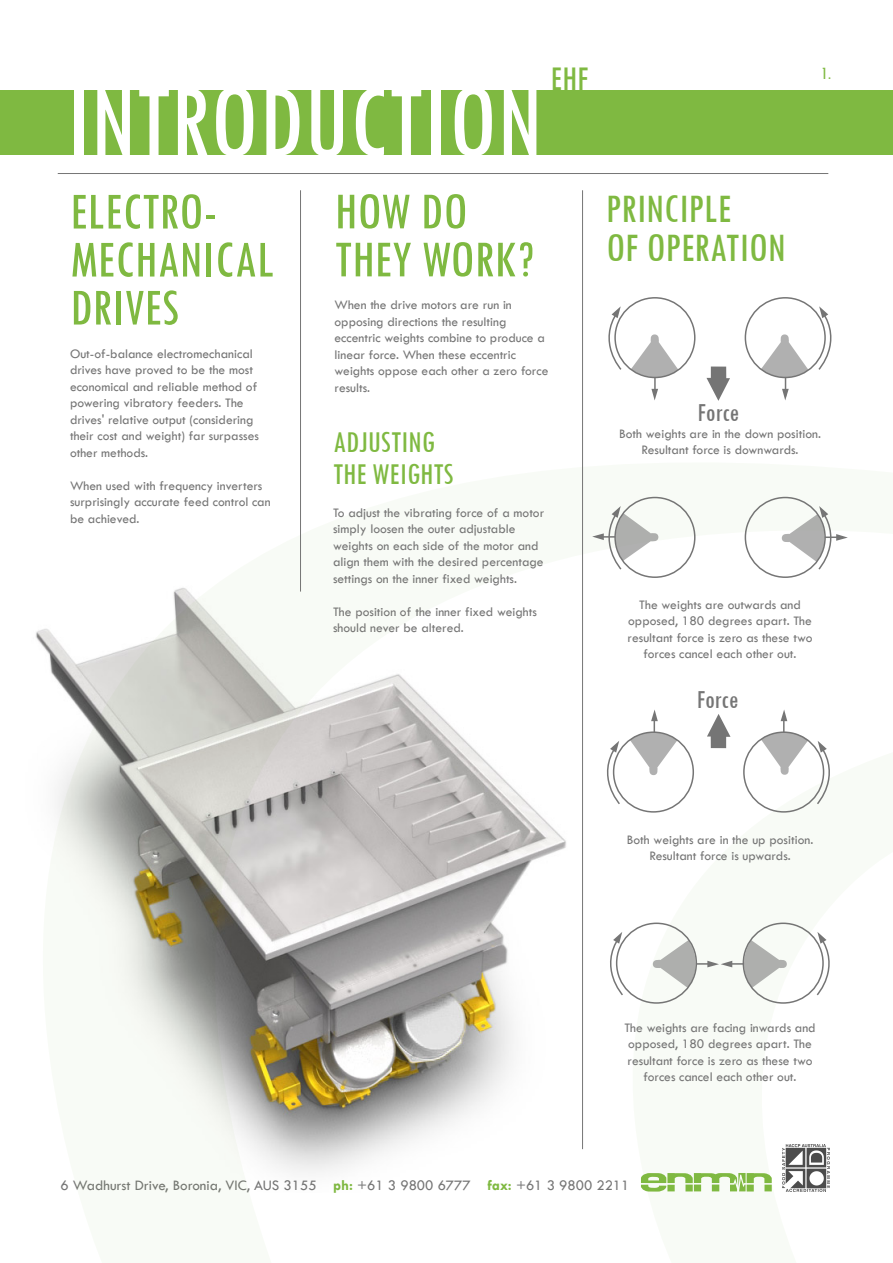
<style>
.page{position:relative;width:893px;height:1263px;background:#fff}
.page>*{position:absolute;margin:0;border:0;box-sizing:border-box;transform-origin:0 0}
.t1{font:condensed 108px "Tw Cen";color:#fff}
.t2{font:condensed 54px/48px "Tw Cen";color:#7fb941}
.t3{font:condensed 42px/39px "Tw Cen";color:#7fb941}
.t4{font:condensed 36px "Tw Cen";color:#7fb941}
.t5{font:condensed 31.5px/31.5px "Tw Cen";color:#7fb941}
.t6{font:condensed 27px "Tw Cen";letter-spacing:-.01em;color:#757575}
.t7{font:condensed 18px "Tw Cen";color:#7fb941}
.t8{font:15px "Tw Cen";color:#757575}
.t9{font:13.5px/16.5px "Tw Cen";color:#757575}
.s1{font-weight:700;color:#7fb941}
</style>
<div class="page">
<div style="left:0;top:90px;width:893px;height:64px;background:#7fb941"></div>
<svg style="left:621px;top:752px;width:209px;height:440px;fill:#f8fbf6"></svg>
<svg style="left:608px;top:306px;width:14px;height:64px"></svg>
<svg style="left:631px;top:334px;width:47px;height:66px"></svg>
<svg style="left:817px;top:306px;width:15px;height:64px"></svg>
<div style="left:745px;top:297px;width:81px;height:81px;border:2px solid #757575;border-radius:50%"></div>
<svg style="left:761px;top:334px;width:47px;height:66px"></svg>
<svg style="left:706px;top:366px;width:24px;height:35px"></svg>
<div style="left:614px;top:497px;width:81px;height:81px;border:2px solid #757575;border-radius:50%"></div>
<svg style="left:592px;top:506px;width:66px;height:64px"></svg>
<div style="left:745px;top:497px;width:81px;height:81px;border:2px solid #757575;border-radius:50%"></div>
<svg style="left:782px;top:506px;width:66px;height:64px"></svg>
<svg style="left:606px;top:741px;width:15px;height:63px"></svg>
<svg style="left:630px;top:710px;width:47px;height:65px"></svg>
<svg style="left:816px;top:741px;width:14px;height:64px"></svg>
<div style="left:743px;top:731px;width:81px;height:82px;border:2px solid #757575;border-radius:50%"></div>
<svg style="left:761px;top:710px;width:47px;height:65px"></svg>
<svg style="left:707px;top:714px;width:23px;height:34px"></svg>
<svg style="left:610px;top:932px;width:14px;height:64px"></svg>
<svg style="left:816px;top:932px;width:14px;height:64px"></svg>
<svg style="left:653px;top:940px;width:134px;height:48px"></svg>
<img style="left:783px;top:1144px;width:46px;height:47px">
<img style="left:36px;top:580px;width:547px;height:594px">
<h1 class="t1" style="left:66px;top:57px;width:478px">INTRODUCTION</h1>
<h3 class="t4" style="left:550px;top:57px;width:40px">EHF</h3>
<h2 class="t2" style="left:70px;top:186px;width:206px">ELECTRO-<br>MECHANICAL<br>DRIVES</h2>
<p class="t9" style="left:70px;top:345px;width:190px">Out-of-balance electromechanical drives have proved to be the most economical and reliable method of powering vibratory feeders. The drives' relative output (considering their cost and weight) far surpasses other methods.</p>
<p class="t9" style="left:70px;top:477px;width:202px">When used with frequency inverters surprisingly accurate feed control can be achieved.</p>
<h2 class="t2" style="left:334px;top:186px;width:201px">HOW DO<br>THEY WORK?</h2>
<p class="t9" style="left:334px;top:297px;width:215px">When the drive motors are run in opposing directions the resulting eccentric weights combine to produce a linear force. When these eccentric weights oppose each other a zero force results.</p>
<h3 class="t5" style="left:333px;top:426px;width:122px">ADJUSTING<br>THE WEIGHTS</h3>
<p class="t9" style="left:333px;top:504px;width:213px">To adjust the vibrating force of a motor simply loosen the outer adjustable weights on each side of the motor and align them with the desired percentage settings on the inner fixed weights.</p>
<p class="t9" style="left:333px;top:603px;width:205px">The position of the inner fixed weights should never be altered.</p>
<h3 class="t7" style="left:821px;top:63px;width:11px">1.</h3>
<h3 class="t3" style="left:606px;top:189px;width:181px">PRINCIPLE<br>OF OPERATION</h3>
<h3 class="t6" style="left:698px;top:396px;width:43px">Force</h3>
<p class="t9" style="left:619px;top:425px;width:203px;text-align:center">Both weights are in the down position.<br>Resultant force is downwards.</p>
<p class="t9" style="left:628px;top:596px;width:186px;text-align:center">The weights are outwards and opposed, 180 degrees apart. The resultant force is zero as these two forces cancel each other out.</p>
<h3 class="t6" style="left:697px;top:683px;width:43px">Force</h3>
<p class="t9" style="left:627px;top:831px;width:188px;text-align:center">Both weights are in the up position.<br>Resultant force is upwards.</p>
<p class="t9" style="left:624px;top:1019px;width:193px;text-align:center">The weights are facing inwards and opposed, 180 degrees apart. The resultant force is zero as these two forces cancel each other out.</p>
<p class="t8" style="left:61px;top:1176px;width:570px">6 Wadhurst Drive, Boronia, VIC, AUS 3155 <span class="s1">ph:</span> +61 3 9800 6777 <span class="s1">fax:</span> +61 3 9800 2211</p>
</div>
